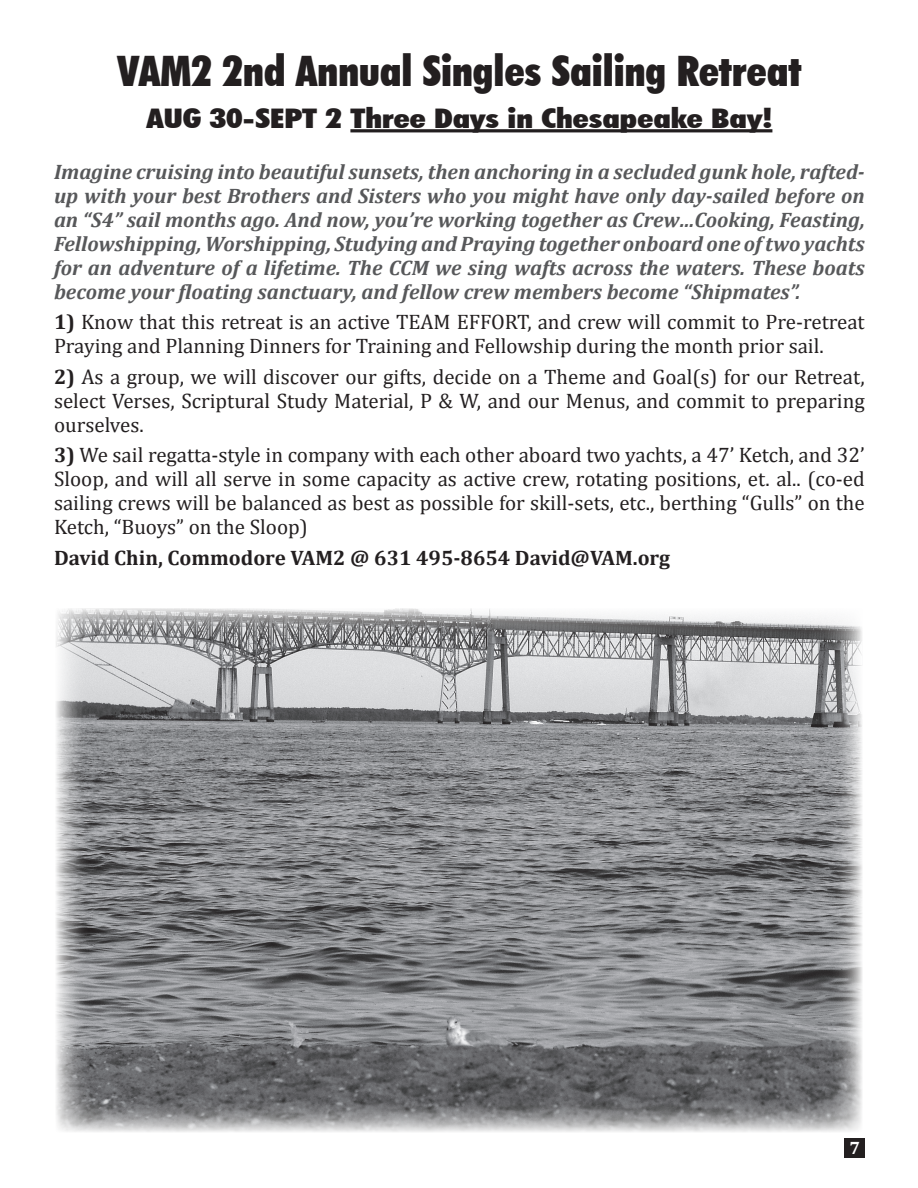
<style>
.page{position:relative;width:918px;height:1188px;background:#fff}
.page>*{position:absolute;margin:0;border:0;box-sizing:border-box;transform-origin:0 0}
.Main_Heads{font:900 condensed 42px "Futura BT";color:#231f20}
.Small_Heads{font:900 condensed 27px "Futura BT";color:#231f20;scale:1.25 1}
.CBA_Body_Text{font:21px/24px "Cambria";color:#231f20;text-align:justify}
.CBA_Body_Text-2{font:italic 700 21px/24px "Cambria";color:#57585a;text-align:justify}
.CBA_Body_Text-3{font:700 21px "Cambria";color:#231f20}
.t1{font:700 18px "Cambria";color:#fff}
.s1{font-weight:700}
</style>
<div class="page">
<div style="left:845px;top:1138px;width:20px;height:20px;background:#231f20"></div>
<hr style="left:350px;top:129px;width:422px;height:3px;background:#231f20">
<img style="left:56px;top:608px;width:806px;height:524px">
<p class="Main_Heads" style="left:117px;top:45px;width:686px">VAM2 2nd Annual Singles Sailing Retreat</p>
<p class="Small_Heads" style="left:146px;top:102px;width:502px">AUG 30-SEPT 2 Three Days in Chesapeake Bay!</p>
<p class="CBA_Body_Text-2" style="left:54px;top:159px;width:812px">Imagine cruising into beautiful sunsets, then anchoring in a secluded gunk hole, rafted&shy;up with your best Brothers and Sisters who you might have only day-sailed before on an “S4” sail months ago. And now, you’re working together as Crew…Cooking, Feasting, Fellowshipping, Worshipping, Studying and Praying together onboard one of two yachts for an adventure of a lifetime. The CCM we sing wafts across the waters. These boats become your floating sanctuary, and fellow crew members become “Shipmates”.</p>
<p class="CBA_Body_Text" style="left:54px;top:310px;width:812px"><span class="s1">1)</span> Know that this retreat is an active TEAM EFFORT, and crew will commit to Pre-retreat<br>Praying and Planning Dinners for Training and Fellowship during the month prior sail.</p>
<p class="CBA_Body_Text" style="left:54px;top:364px;width:812px"><span class="s1">2)</span> As a group, we will discover our gifts, decide on a Theme and Goal(s) for our Retreat, select Verses, Scriptural Study Material, P &amp; W, and our Menus, and commit to preparing ourselves.</p>
<p class="CBA_Body_Text" style="left:54px;top:443px;width:812px"><span class="s1">3)</span> We sail regatta-style in company with each other aboard two yachts, a 47’ Ketch, and 32’ Sloop, and will all serve in some capacity as active crew, rotating positions, et. al.. (co-ed sailing crews will be balanced as best as possible for skill-sets, etc., berthing “Gulls” on the Ketch, “Buoys” on the Sloop)</p>
<p class="CBA_Body_Text-3" style="left:54px;top:545px;width:618px">David Chin, Commodore VAM2 @ 631 495-8654 David@VAM.org</p>
<p class="t1" style="left:849px;top:1137px;width:12px">7</p>
</div>
